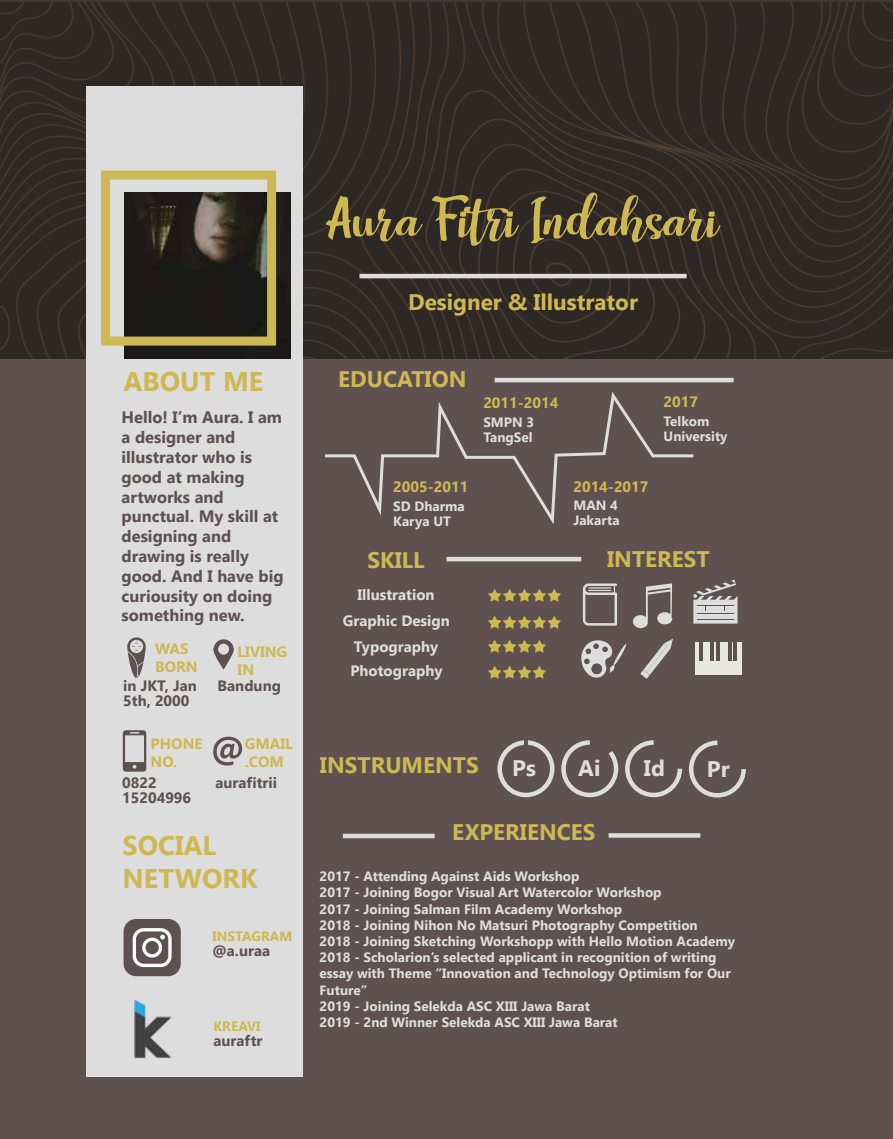
<style>
.page{position:relative;width:893px;height:1139px;background:#fff}
.page>*{position:absolute;margin:0;border:0;box-sizing:border-box;transform-origin:0 0}
.t1{font:64.5px "Harley Script";color:#cdb853}
.t2{font:700 27px/32.4px "Gadugi";color:#cdb853}
.t3{font:700 22.5px "Gadugi";color:#cdb853}
.t4{font:700 22.5px "Gadugi";color:#dedddd}
.t5{font:700 16.5px/19.8px "Gadugi";color:#5f5150}
.t6{font:700 15px/18px "Gadugi";color:#cdb853}
.t7{font:700 15px/15px "Gadugi";color:#5f5150}
.t8{font:700 15px/25.5px "Gadugi";color:#dedddd;text-align:center}
.t9{font:700 13.5px/16.2px "Gadugi";color:#dedddd}
.t10{font:700 13.5px "Gadugi";color:#cdb853}
</style>
<div class="page">
<div style="left:0;top:88px;width:893px;height:1051px;background:#5f5150"></div>
<img style="left:0;top:3px;width:893px;height:355px">
<div style="left:87px;top:86px;width:216px;height:990px;background:#dedddd"></div>
<img style="left:125px;top:192px;width:166px;height:166px">
<div style="left:101px;top:171px;width:175px;height:175px;border:9px solid #cdb853"></div>
<hr style="left:359px;top:274px;width:328px;height:4px;background:#dedddd">
<svg style="left:488px;top:589px;width:73px;height:13px"></svg>
<svg style="left:488px;top:616px;width:73px;height:13px"></svg>
<svg style="left:488px;top:640px;width:58px;height:13px"></svg>
<svg style="left:488px;top:666px;width:58px;height:13px"></svg>
<svg style="left:325px;top:392px;width:369px;height:133px"></svg>
<hr style="left:495px;top:378px;width:239px;height:4px;background:#dedddd">
<svg style="left:583px;top:583px;width:34px;height:42px"></svg>
<svg style="left:633px;top:583px;width:39px;height:45px"></svg>
<svg style="left:693px;top:580px;width:44px;height:43px"></svg>
<hr style="left:697px;top:613px;width:37px;height:1px;background:#5f5150">
<hr style="left:697px;top:619px;width:37px;height:1px;background:#5f5150">
<hr style="left:446px;top:557px;width:135px;height:4px;background:#dedddd">
<svg style="left:640px;top:638px;width:33px;height:41px"></svg>
<div style="left:497px;top:740px;width:57px;height:57px;border:4px solid #dedddd;border-radius:50%"></div>
<svg style="left:561px;top:740px;width:185px;height:58px"></svg>
<hr style="left:524px;top:729px;width:3px;height:22px;background:#5f5150">
<hr style="left:343px;top:834px;width:92px;height:4px;background:#dedddd">
<div style="left:609px;top:833px;width:91px;height:5px;background:#dedddd"></div>
<svg style="left:581px;top:640px;width:46px;height:38px"></svg>
<div style="left:695px;top:642px;width:5px;height:33px;background:#e9e8e0"></div>
<div style="left:701px;top:642px;width:5px;height:33px;background:#e9e8e0"></div>
<div style="left:707px;top:642px;width:5px;height:33px;background:#e9e8e0"></div>
<div style="left:713px;top:642px;width:5px;height:33px;background:#e9e8e0"></div>
<div style="left:719px;top:642px;width:5px;height:33px;background:#e9e8e0"></div>
<div style="left:724px;top:642px;width:5px;height:33px;background:#e9e8e0"></div>
<div style="left:730px;top:642px;width:5px;height:33px;background:#e9e8e0"></div>
<div style="left:736px;top:642px;width:5px;height:33px;background:#e9e8e0"></div>
<hr style="left:699px;top:641px;width:4px;height:20px;background:#5f5150">
<hr style="left:710px;top:641px;width:4px;height:20px;background:#5f5150">
<hr style="left:716px;top:641px;width:4px;height:20px;background:#5f5150">
<hr style="left:728px;top:641px;width:4px;height:20px;background:#5f5150">
<hr style="left:733px;top:641px;width:4px;height:20px;background:#5f5150">
<svg style="left:214px;top:639px;width:20px;height:20px"></svg>
<svg style="left:214px;top:643px;width:20px;height:26px"></svg>
<div style="left:218px;top:644px;width:11px;height:10px;background:#dedddd;border-radius:50%"></div>
<svg style="left:123px;top:730px;width:23px;height:41px"></svg>
<svg style="left:213px;top:736px;width:29px;height:29px"></svg>
<div style="left:124px;top:919px;width:57px;height:57px;background:#5f5150;border-radius:13px"></div>
<svg style="left:133px;top:928px;width:39px;height:39px"></svg>
<img style="left:134px;top:999px;width:38px;height:59px">
<svg style="left:127px;top:637px;width:19px;height:41px"></svg>
<h2 class="t2" style="left:124px;top:365px;width:141px">ABOUT ME</h2>
<p class="t5" style="left:122px;top:407px;width:163px">Hello! I’m Aura. I am a designer and illustrator who is good at making artworks and punctual. My skill at designing and drawing is really good. And I have big curiousity on doing something new.</p>
<p class="t6" style="left:155px;top:640px;width:44px">WAS<br>BORN</p>
<p class="t7" style="left:123px;top:678px;width:75px">in JKT, Jan<br>5th, 2000</p>
<p class="t6" style="left:151px;top:735px;width:53px">PHONE<br>NO.</p>
<p class="t7" style="left:122px;top:775px;width:70px">0822<br>15204996</p>
<p class="t6" style="left:238px;top:643px;width:51px">LIVING<br>IN</p>
<p class="t7" style="left:218px;top:678px;width:65px">Bandung</p>
<p class="t6" style="left:245px;top:735px;width:49px">GMAIL .COM</p>
<p class="t7" style="left:215px;top:775px;width:63px">aurafitrii</p>
<h2 class="t2" style="left:123px;top:829px;width:137px">SOCIAL<br>NETWORK</h2>
<p class="t10" style="left:213px;top:928px;width:81px">INSTAGRAM</p>
<p class="t7" style="left:213px;top:943px;width:59px">@a.uraa</p>
<p class="t10" style="left:213px;top:1018px;width:48px">KREAVI</p>
<p class="t7" style="left:213px;top:1033px;width:51px">auraftr</p>
<h1 class="t1" style="left:327px;top:191px;width:394px">Aura Fitri Indahsari</h1>
<h3 class="t3" style="left:408px;top:289px;width:231px">Designer &amp; Illustrator</h3>
<h3 class="t3" style="left:338px;top:366px;width:130px">EDUCATION</h3>
<p class="t6" style="left:393px;top:477px;width:77px">2005-2011</p>
<p class="t9" style="left:393px;top:498px;width:73px;line-height:15px">SD Dharma<br>Karya UT</p>
<p class="t6" style="left:483px;top:394px;width:77px">2011-2014</p>
<p class="t9" style="left:483px;top:415px;width:52px;line-height:15px">SMPN 3<br>TangSel</p>
<p class="t6" style="left:573px;top:477px;width:77px">2014-2017</p>
<p class="t9" style="left:573px;top:498px;width:48px;line-height:15px">MAN 4<br>Jakarta</p>
<p class="t6" style="left:663px;top:392px;width:36px">2017</p>
<p class="t9" style="left:664px;top:413px;width:65px;line-height:15px">Telkom<br>University</p>
<h3 class="t3" style="left:367px;top:546px;width:59px">SKILL</h3>
<h3 class="t3" style="left:607px;top:545px;width:104px">INTEREST</h3>
<p class="t8" style="left:343px;top:581px;width:109px">Illustration<br>Graphic Design<br>Typography<br>Photography</p>
<h3 class="t3" style="left:320px;top:751px;width:160px">INSTRUMENTS</h3>
<h3 class="t4" style="left:512px;top:754px;width:25px">Ps</h3>
<h3 class="t4" style="left:578px;top:755px;width:24px">Ai</h3>
<h3 class="t4" style="left:644px;top:755px;width:23px">Id</h3>
<h3 class="t4" style="left:707px;top:755px;width:24px">Pr</h3>
<h3 class="t3" style="left:452px;top:818px;width:145px">EXPERIENCES</h3>
<p class="t9" style="left:320px;top:868px;width:417px">2017 - Attending Against Aids Workshop<br>2017 - Joining Bogor Visual Art Watercolor Workshop<br>2017 - Joining Salman Film Academy Workshop<br>2018 - Joining Nihon No Matsuri Photography Competition<br>2018 - Joining Sketching Workshopp with Hello Motion Academy 2018 - Scholarion’s selected applicant in recognition of writing essay with Theme “Innovation and Technology Optimism for Our Future”<br>2019 - Joining Selekda ASC XIII Jawa Barat<br>2019 - 2nd Winner Selekda ASC XIII Jawa Barat</p>
</div>
